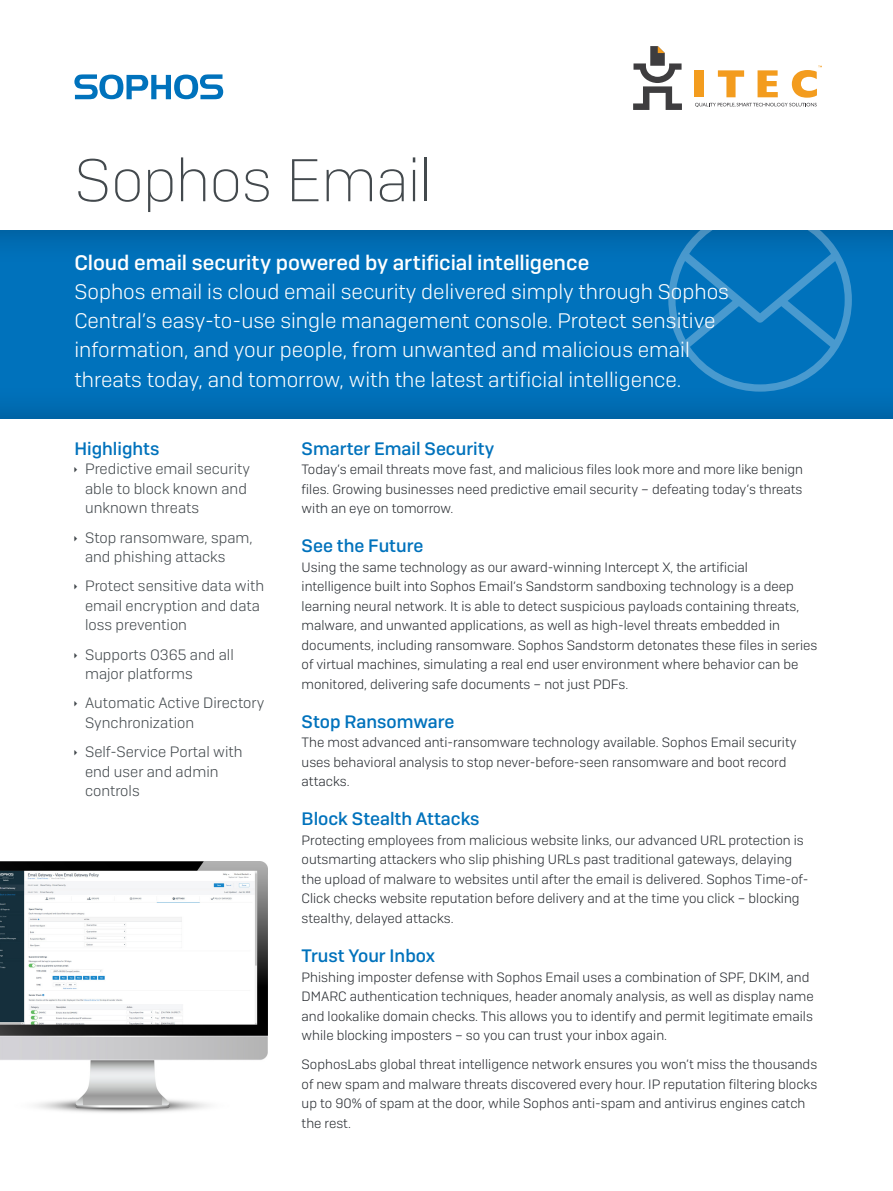
<style>
.page{position:relative;width:893px;height:1191px;background:#fff}
.page>*{position:absolute;margin:0;border:0;box-sizing:border-box;transform-origin:0 0}
.t1{font:200 60px "Sophos Sans";letter-spacing:-.015em;color:#43494d}
.Intro_copy{font:300 21px/29.2px "Sophos Sans";color:#fff}
.Intro_subheading{font:500 21px "Sophos Sans";letter-spacing:-.005em;color:#fff}
.Subheading_1{font:500 18px "Sophos Sans";color:#0072bc}
.t2{font:300 15px/19.5px "Sophos Sans";color:#43494d}
.Body_Copy{font:300 13.5px/19.5px "Sophos Sans";color:#282c31}
</style>
<div class="page">
<div style="left:0;top:229px;width:893px;height:190px;background:#231f20;opacity:.3"></div>
<svg style="left:668px;top:229px;width:184px;height:163px;background:#0f79be"></svg>
<img style="left:0;top:861px;width:267px;height:252px">
<svg style="left:74px;top:74px;width:149px;height:25px"></svg>
<svg style="left:633px;top:46px;width:49px;height:64px"></svg>
<svg style="left:695px;top:66px;width:127px;height:41px"></svg>
<p class="t1" style="left:74px;top:145px;width:359px">Sophos Email</p>
<p class="Intro_subheading" style="left:74px;top:249px;width:516px">Cloud email security powered by artificial intelligence</p>
<p class="Intro_copy" style="left:74px;top:276px;width:656px">Sophos email is cloud email security delivered simply through Sophos Central’s easy-to-use single management console. Protect sensitive information, and your people, from unwanted and malicious email threats today, and tomorrow, with the latest artificial intelligence.</p>
<p class="Subheading_1" style="left:74px;top:437px;width:87px">Highlights</p>
<p class="t2" style="left:85px;top:459px;width:167px">Predictive email security able to block known and unknown threats</p>
<p class="t2" style="left:85px;top:527px;width:169px">Stop ransomware, spam, and phishing attacks</p>
<p class="t2" style="left:85px;top:576px;width:181px">Protect sensitive data with email encryption and data loss prevention</p>
<p class="t2" style="left:85px;top:644px;width:150px">Supports O365 and all major platforms</p>
<p class="t2" style="left:85px;top:693px;width:181px">Automatic Active Directory<br>Synchronization</p>
<p class="t2" style="left:85px;top:742px;width:159px">Self-Service Portal with end user and admin controls</p>
<p class="Subheading_1" style="left:302px;top:437px;width:194px">Smarter Email Security</p>
<p class="Body_Copy" style="left:302px;top:459px;width:503px;text-align:justify">Today’s email threats move fast, and malicious files look more and more like benign files. Growing businesses need predictive email security – defeating today’s threats with an eye on tomorrow.</p>
<p class="Subheading_1" style="left:302px;top:535px;width:123px">See the Future</p>
<p class="Body_Copy" style="left:302px;top:557px;width:517px">Using the same technology as our award-winning Intercept X, the artificial intelligence built into Sophos Email’s Sandstorm sandboxing technology is a deep learning neural network. It is able to detect suspicious payloads containing threats, malware, and unwanted applications, as well as high-level threats embedded in documents, including ransomware. Sophos Sandstorm detonates these files in series of virtual machines, simulating a real end user environment where behavior can be monitored, delivering safe documents – not just PDFs.</p>
<p class="Subheading_1" style="left:302px;top:710px;width:154px">Stop Ransomware</p>
<p class="Body_Copy" style="left:302px;top:732px;width:496px">The most advanced anti-ransomware technology available. Sophos Email security uses behavioral analysis to stop never-before-seen ransomware and boot record attacks.</p>
<p class="Subheading_1" style="left:302px;top:808px;width:179px">Block Stealth Attacks</p>
<p class="Body_Copy" style="left:302px;top:830px;width:508px">Protecting employees from malicious website links, our advanced URL protection is outsmarting attackers who slip phishing URLs past traditional gateways, delaying the upload of malware to websites until after the email is delivered. Sophos Time-of-Click checks website reputation before delivery and at the time you click – blocking stealthy, delayed attacks.</p>
<p class="Subheading_1" style="left:302px;top:944px;width:135px">Trust Your Inbox</p>
<p class="Body_Copy" style="left:302px;top:966px;width:514px">Phishing imposter defense with Sophos Email uses a combination of SPF, DKIM, and DMARC authentication techniques, header anomaly analysis, as well as display name and lookalike domain checks. This allows you to identify and permit legitimate emails while blocking imposters – so you can trust your inbox again.</p>
<p class="Body_Copy" style="left:302px;top:1054px;width:517px">SophosLabs global threat intelligence network ensures you won’t miss the thousands of new spam and malware threats discovered every hour. IP reputation filtering blocks up to 90% of spam at the door, while Sophos anti-spam and antivirus engines catch the rest.</p>
</div>
